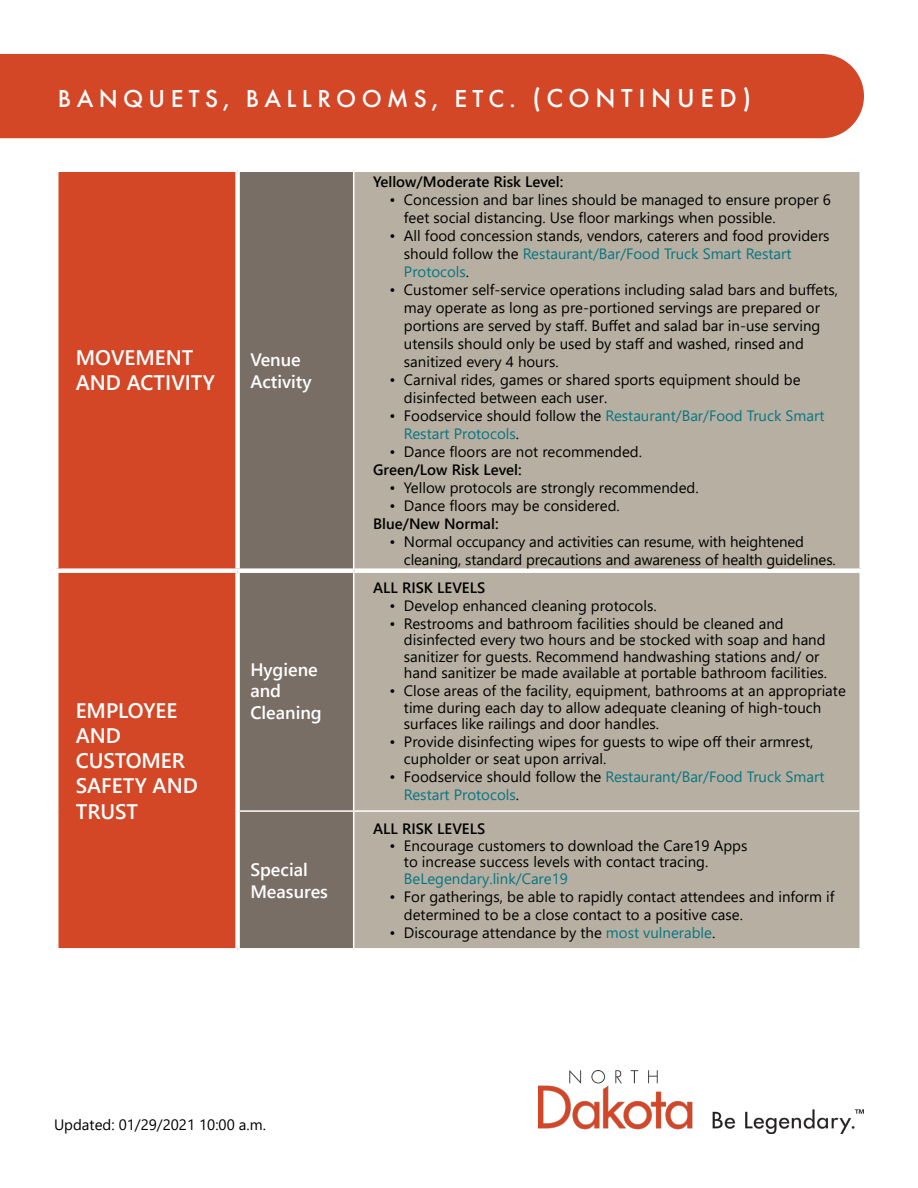
<style>
.page{position:relative;width:918px;height:1188px;background:#fff}
.page>*{position:absolute;margin:0;border:0;box-sizing:border-box;transform-origin:0 0}
.t1{font:500 25.5px "Futura PT";letter-spacing:.21em;color:#fff}
.t2{font:600 21px/25.2px "Segoe UI";color:#fff}
.t3{font:600 18px/21.6px "Segoe UI";color:#fff}
.t4{font:15px/18px "Segoe UI";color:#000}
.t5{font:15px/18px "Segoe UI";color:#087582}
.t6{font:600 15px "Segoe UI";color:#000}
.s1{font-size:27px}
.s2{color:#087582}
.s3{color:#000}
</style>
<div class="page">
<div style="left:58px;top:172px;width:177px;height:776px;background:#d34727"></div>
<div style="left:240px;top:172px;width:113px;height:776px;background:#796e66"></div>
<div style="left:354px;top:172px;width:506px;height:776px;background:#b7b0a2"></div>
<div style="left:54px;top:568px;width:184px;height:5px;background:#fff"></div>
<div style="left:238px;top:568px;width:115px;height:5px;background:#fff"></div>
<div style="left:354px;top:568px;width:510px;height:5px;background:#fff"></div>
<hr style="left:240px;top:810px;width:114px;height:2px;background:#fff">
<hr style="left:354px;top:810px;width:506px;height:2px;background:#fff">
<div style="left:0;top:54px;width:864px;height:84px;background:#d34727"></div>
<img style="left:539px;top:1070px;width:325px;height:64px">
<h1 class="t1" style="left:58px;top:84px;width:695px">BANQUETS, BALLROOMS, ETC. <span class="s1">(CONTINUED)</span></h1>
<h2 class="t2" style="left:76px;top:344px;width:141px">MOVEMENT<br>AND ACTIVITY</h2>
<p class="t3" style="left:250px;top:347px;width:63px">Venue<br>Activity</p>
<h2 class="t2" style="left:76px;top:696px;width:124px">EMPLOYEE<br>AND<br>CUSTOMER<br>SAFETY AND<br>TRUST</h2>
<p class="t3" style="left:250px;top:657px;width:73px">Hygiene and<br>Cleaning</p>
<p class="t3" style="left:250px;top:858px;width:79px">Special<br>Measures</p>
<p class="t6" style="left:373px;top:167px;width:192px">Yellow/Moderate Risk Level:</p>
<p class="t4" style="left:404px;top:189px;width:429px;text-indent:-14px">• Concession and bar lines should be managed to ensure proper 6 feet social distancing. Use floor markings when possible.</p>
<p class="t4" style="left:404px;top:225px;width:427px;text-indent:-14px">• All food concession stands, vendors, caterers and food providers should follow the <span class="s2">Restaurant/Bar/Food Truck Smart Restart<br>Protocols</span>.</p>
<p class="t4" style="left:404px;top:279px;width:436px;text-indent:-14px">• Customer self-service operations including salad bars and buffets, may operate as long as pre-portioned servings are prepared or portions are served by staff. Buffet and salad bar in-use serving utensils should only be used by staff and washed, rinsed and sanitized every 4 hours.</p>
<p class="t4" style="left:404px;top:369px;width:398px;text-indent:-14px">• Carnival rides, games or shared sports equipment should be disinfected between each user.</p>
<p class="t5" style="left:404px;top:405px;width:422px;text-indent:-14px"><span class="s3">• Foodservice should follow the</span> Restaurant/Bar/Food Truck Smart<br>Restart Protocols<span class="s3">.</span></p>
<p class="t4" style="left:390px;top:441px;width:254px">• Dance floors are not recommended.</p>
<p class="t6" style="left:373px;top:455px;width:150px">Green/Low Risk Level:</p>
<p class="t4" style="left:390px;top:477px;width:310px">• Yellow protocols are strongly recommended.</p>
<p class="t4" style="left:390px;top:495px;width:232px">• Dance floors may be considered.</p>
<p class="t6" style="left:373px;top:509px;width:127px">Blue/New Normal:</p>
<p class="t4" style="left:404px;top:531px;width:433px;text-indent:-14px">• Normal occupancy and activities can resume, with heightened cleaning, standard precautions and awareness of health guidelines.</p>
<p class="t6" style="left:373px;top:573px;width:114px">ALL RISK LEVELS</p>
<p class="t4" style="left:390px;top:595px;width:268px">• Develop enhanced cleaning protocols.</p>
<p class="t4" style="left:404px;top:614px;width:425px;line-height:16.5px;text-indent:-14px">• Restrooms and bathroom facilities should be cleaned and disinfected every two hours and be stocked with soap and hand sanitizer for guests. Recommend handwashing stations and/ or hand sanitizer be made available at portable bathroom facilities.</p>
<p class="t4" style="left:404px;top:681px;width:443px;line-height:16.5px;text-indent:-14px">• Close areas of the facility, equipment, bathrooms at an appropriate time during each day to allow adequate cleaning of high-touch surfaces like railings and door handles.</p>
<p class="t4" style="left:404px;top:732px;width:411px;line-height:16.5px;text-indent:-14px">• Provide disinfecting wipes for guests to wipe off their armrest, cupholder or seat upon arrival.</p>
<p class="t5" style="left:404px;top:766px;width:422px;text-indent:-14px"><span class="s3">• Foodservice should follow the</span> Restaurant/Bar/Food Truck Smart<br>Restart Protocols<span class="s3">.</span></p>
<p class="t6" style="left:373px;top:815px;width:114px">ALL RISK LEVELS</p>
<p class="t4" style="left:404px;top:836px;width:345px;line-height:16.5px;text-indent:-14px">• Encourage customers to download the Care19 Apps to increase success levels with contact tracing.</p>
<p class="t5" style="left:404px;top:868px;width:165px">BeLegendary.link/Care19</p>
<p class="t4" style="left:404px;top:886px;width:432px;text-indent:-14px">• For gatherings, be able to rapidly contact attendees and inform if determined to be a close contact to a positive case.</p>
<p class="t4" style="left:390px;top:922px;width:327px">• Discourage attendance by the <span class="s2">most vulnerable</span>.</p>
<p class="t4" style="left:54px;top:1115px;width:213px">Updated: 01/29/2021 10:00 a.m.</p>
</div>
